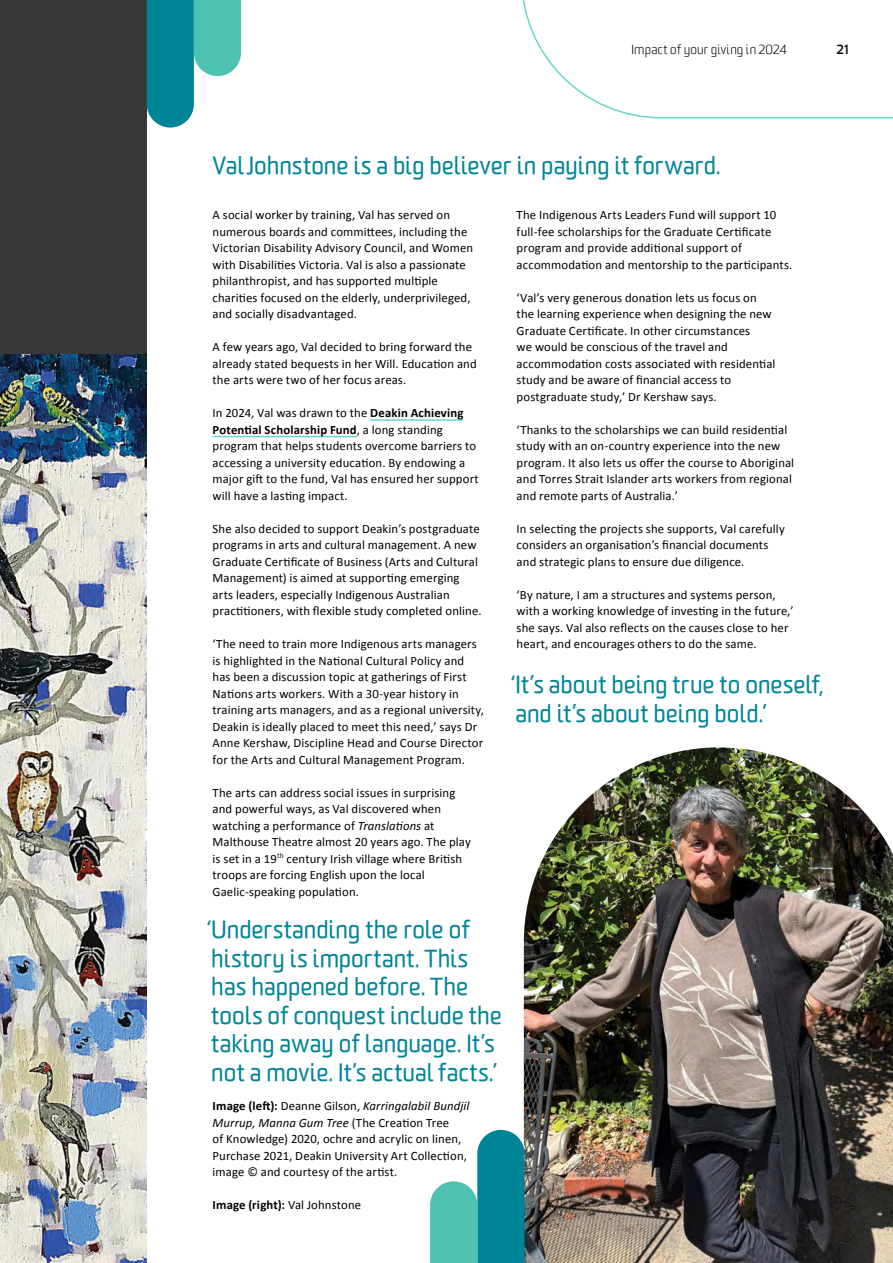
<style>
.page{position:relative;width:893px;height:1263px;background:#fff}
.page>*{position:absolute;margin:0;border:0;box-sizing:border-box;transform-origin:0 0}
.t1{font:24px/28.5px "Worldly";color:#008598}
.t2{font:12.75px/16.5px "Calibri";letter-spacing:.01em;color:#000}
.t3{font:700 12.75px "Calibri";letter-spacing:.01em;color:#000}
.t4{font:300 12.75px "Worldly";letter-spacing:.015em;color:#000}
.t5{font:700 12.75px "Worldly";color:#000}
.s1{font-weight:700}
.s2{font-style:italic}
.s3{font-weight:400}
</style>
<div class="page">
<div style="left:0;top:0;width:147px;height:1263px;background:#383839"></div>
<hr style="left:370px;top:419px;width:93px;height:2px;background:#65d8ca">
<hr style="left:213px;top:436px;width:144px;height:1px;background:#65d8ca">
<img style="left:524px;top:747px;width:369px;height:516px">
<svg style="left:430px;top:1130px;width:94px;height:133px"></svg>
<svg style="left:147px;top:0;width:94px;height:128px"></svg>
<svg style="left:522px;top:0;width:371px;height:119px"></svg>
<img style="left:0;top:354px;width:147px;height:909px">
<p class="t4" style="left:631px;top:42px;width:157px">Impact of your giving in 2024</p>
<p class="t5" style="left:837px;top:41px;width:14px">21</p>
<h1 class="t1" style="left:212px;top:152px;width:509px">Val Johnstone is a big believer in paying it forward.</h1>
<p class="t2" style="left:213px;top:207px;width:262px">A social worker by training, Val has served on numerous boards and committees, including the Victorian Disability Advisory Council, and Women with Disabilities Victoria. Val is also a passionate philanthropist, and has supported multiple charities focused on the elderly, underprivileged, and socially disadvantaged.</p>
<p class="t2" style="left:213px;top:339px;width:266px">A few years ago, Val decided to bring forward the already stated bequests in her Will. Education and the arts were two of her focus areas.</p>
<p class="t2" style="left:213px;top:405px;width:268px">In 2024, Val was drawn to the <span class="s1">Deakin Achieving Potential Scholarship Fund</span>, a long standing program that helps students overcome barriers to accessing a university education. By endowing a major gift to the fund, Val has ensured her support will have a lasting impact.</p>
<p class="t2" style="left:213px;top:520px;width:270px">She also decided to support Deakin’s postgraduate programs in arts and cultural management. A new Graduate Certificate of Business (Arts and Cultural Management) is aimed at supporting emerging arts leaders, especially Indigenous Australian practitioners, with flexible study completed online.</p>
<p class="t2" style="left:213px;top:636px;width:273px">‘The need to train more Indigenous arts managers is highlighted in the National Cultural Policy and has been a discussion topic at gatherings of First Nations arts workers. With a 30-year history in training arts managers, and as a regional university, Deakin is ideally placed to meet this need,’ says Dr Anne Kershaw, Discipline Head and Course Director for the Arts and Cultural Management Program.</p>
<p class="t2" style="left:213px;top:784px;width:260px">The arts can address social issues in surprising and powerful ways, as Val discovered when watching a performance of <span class="s2">Translations</span> at Malthouse Theatre almost 20 years ago. The play is set in a 19<sup>th</sup> century Irish village where British troops are forcing English upon the local Gaelic-speaking population.</p>
<h1 class="t1" style="left:205px;top:916px;width:298px">‘Understanding the role of history is important. This has happened before. The tools of conquest include the taking away of language. It’s not a movie. It’s actual facts.’</h1>
<p class="t2" style="left:213px;top:1098px;width:258px"><span class="s1">Image (left):</span> Deanne Gilson, <span class="s2">Karringalabil Bundjil Murrup, Manna Gum Tree</span> (The Creation Tree<br>of Knowledge) 2020, ochre and acrylic on linen, Purchase 2021, Deakin University Art Collection, image © and courtesy of the artist.</p>
<p class="t3" style="left:213px;top:1197px;width:150px">Image (right): <span class="s3">Val Johnstone</span></p>
<p class="t2" style="left:517px;top:207px;width:277px">The Indigenous Arts Leaders Fund will support 10 full-fee scholarships for the Graduate Certificate program and provide additional support of accommodation and mentorship to the participants.</p>
<p class="t2" style="left:517px;top:289px;width:260px">‘Val’s very generous donation lets us focus on the learning experience when designing the new Graduate Certificate. In other circumstances<br>we would be conscious of the travel and accommodation costs associated with residential study and be aware of financial access to postgraduate study,’ Dr Kershaw says.</p>
<p class="t2" style="left:517px;top:421px;width:279px">‘Thanks to the scholarships we can build residential study with an on-country experience into the new program. It also lets us offer the course to Aboriginal and Torres Strait Islander arts workers from regional and remote parts of Australia.’</p>
<p class="t2" style="left:517px;top:520px;width:270px">In selecting the projects she supports, Val carefully considers an organisation’s financial documents and strategic plans to ensure due diligence.</p>
<p class="t2" style="left:517px;top:586px;width:278px">‘By nature, I am a structures and systems person, with a working knowledge of investing in the future,’ she says. Val also reflects on the causes close to her heart, and encourages others to do the same.</p>
<h1 class="t1" style="left:510px;top:671px;width:316px">‘It’s about being true to oneself, and it’s about being bold.’</h1>
</div>
